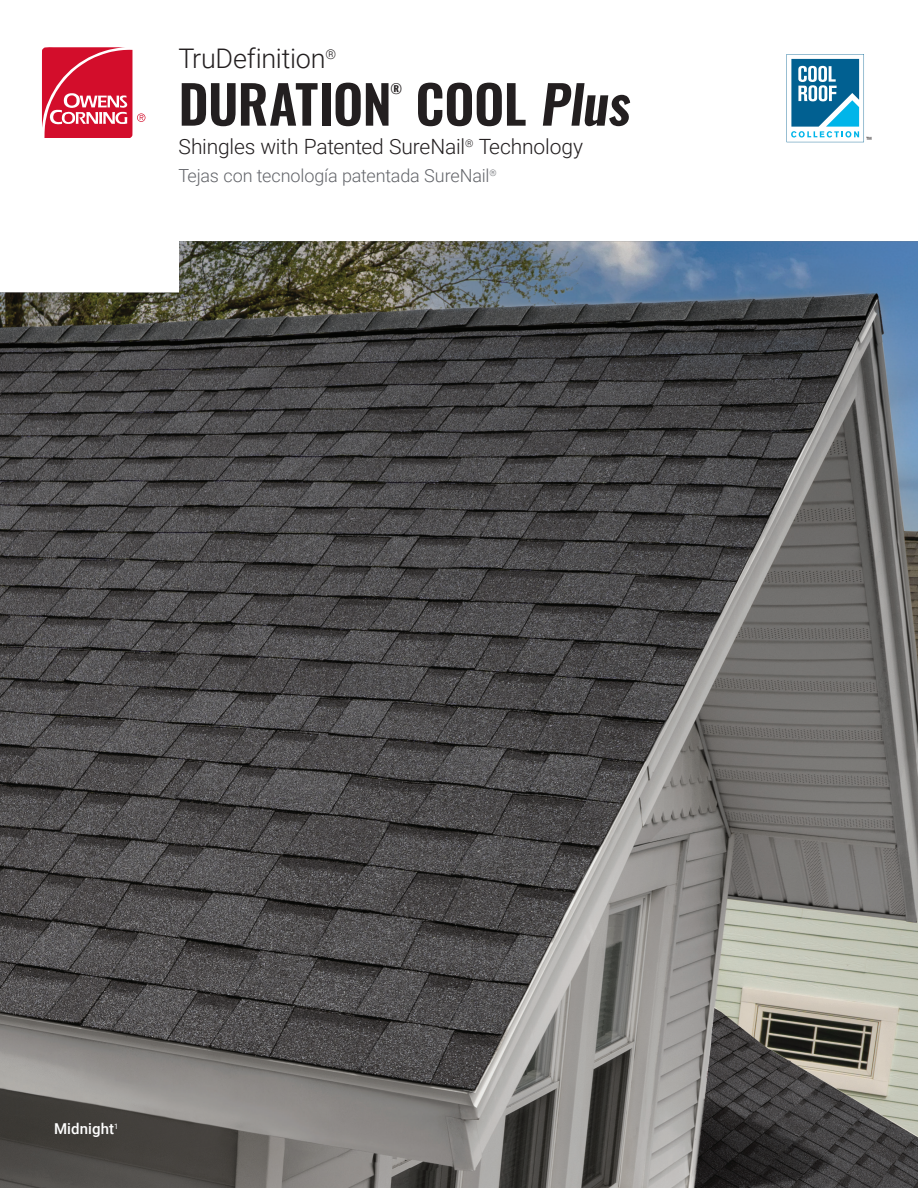
<style>
.page{position:relative;width:918px;height:1188px;background:#fff}
.page>*{position:absolute;margin:0;border:0;box-sizing:border-box;transform-origin:0 0}
.Cover_Subhead{font:600 52.5px "Oswald";letter-spacing:-.01em;color:#231f20}
.Cover_Subhead-2{font:300 27px "Roboto";letter-spacing:-.01em;color:#231f20}
.Cover_Subhead-3{font:300 21px "Roboto";letter-spacing:-.005em;color:#231f20}
.Cover_Subhead-4{font:300 18px "Roboto";letter-spacing:-.01em;color:#63656a}
.t1{font:500 15px "Roboto";letter-spacing:.01em;color:#fff}
.Cover_Subhead-5{font:600 13.2px "Oswald";color:#231f20}
</style>
<div class="page">
<img style="left:0;top:241px;width:918px;height:947px">
<svg style="left:42px;top:47px;width:103px;height:91px"></svg>
<svg style="left:787px;top:54px;width:84px;height:88px"></svg>
<p class="Cover_Subhead-2" style="left:179px;top:40px;width:159px">TruDefinition<sup>®</sup></p>
<p class="Cover_Subhead" style="left:179px;top:77px;width:215px">DURATION</p>
<p class="Cover_Subhead-5" style="left:391px;top:82px;width:13px">®</p>
<p class="Cover_Subhead" style="left:415px;top:77px;width:226px">COOL Plus</p>
<p class="Cover_Subhead-3" style="left:179px;top:132px;width:406px">Shingles with Patented SureNail<sup>®</sup> Technology</p>
<p class="Cover_Subhead-4" style="left:179px;top:163px;width:320px">Tejas con tecnología patentada SureNail<sup>®</sup></p>
<p class="t1" style="left:54px;top:1118px;width:66px">Midnight<sup>1</sup></p>
</div>
